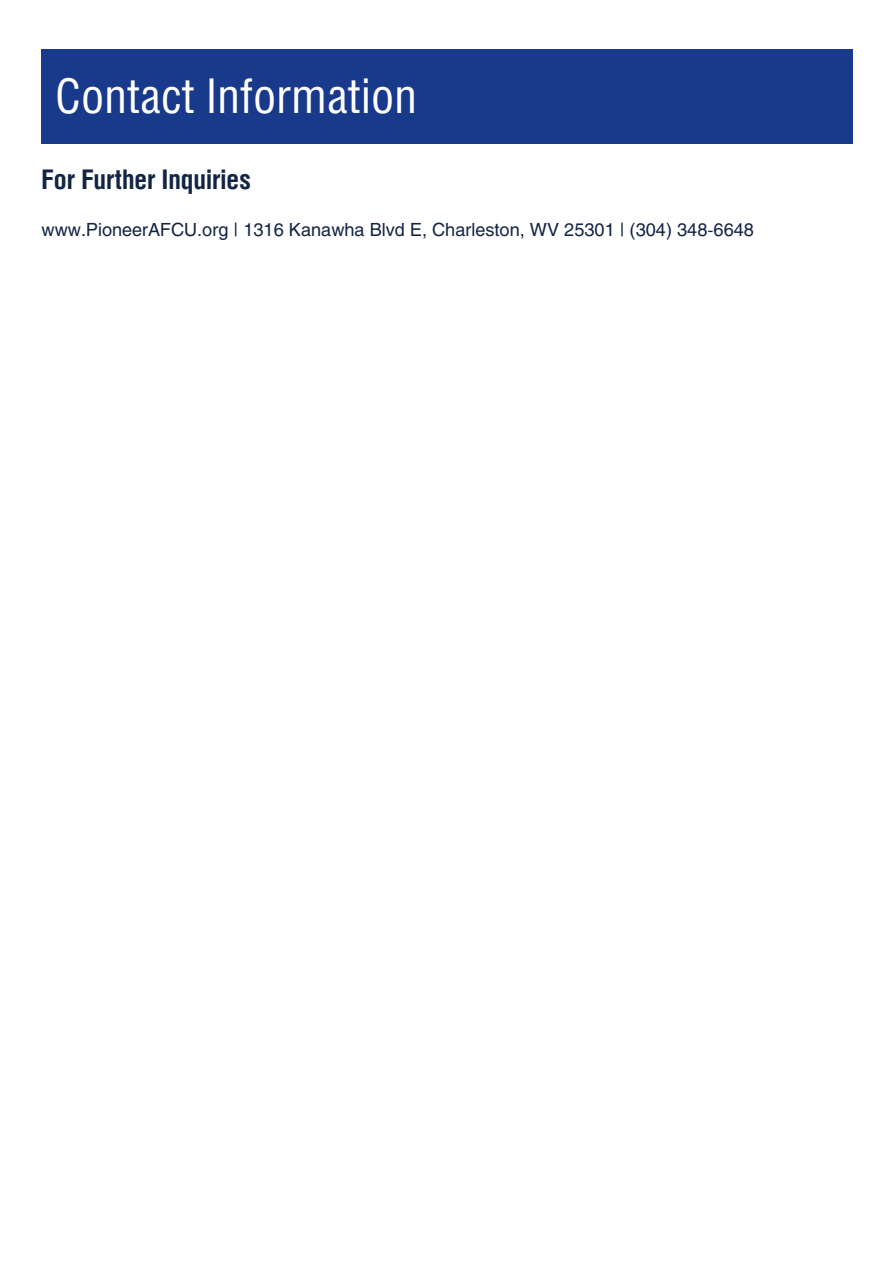
<style>
.page{position:relative;width:894px;height:1263px;background:#fff}
.page>*{position:absolute;margin:0;border:0;box-sizing:border-box;transform-origin:0 0}
.t1{font:48px "Helios Cond";color:#fff}
.t2{font:700 27px "Helios Cond";color:#132544}
.t3{font:18px "Helios";color:#132544}
</style>
<div class="page">
<div style="left:42px;top:50px;width:810px;height:94px;background:#193a8b"></div>
<p class="t1" style="left:55px;top:66px;width:363px">Contact Information</p>
<h1 class="t2" style="left:42px;top:161px;width:211px">For Further Inquiries</h1>
<p class="t3" style="left:42px;top:218px;width:713px">www.PioneerAFCU.org | 1316 Kanawha Blvd E, Charleston, WV 25301 | (304) 348-6648</p>
</div>
